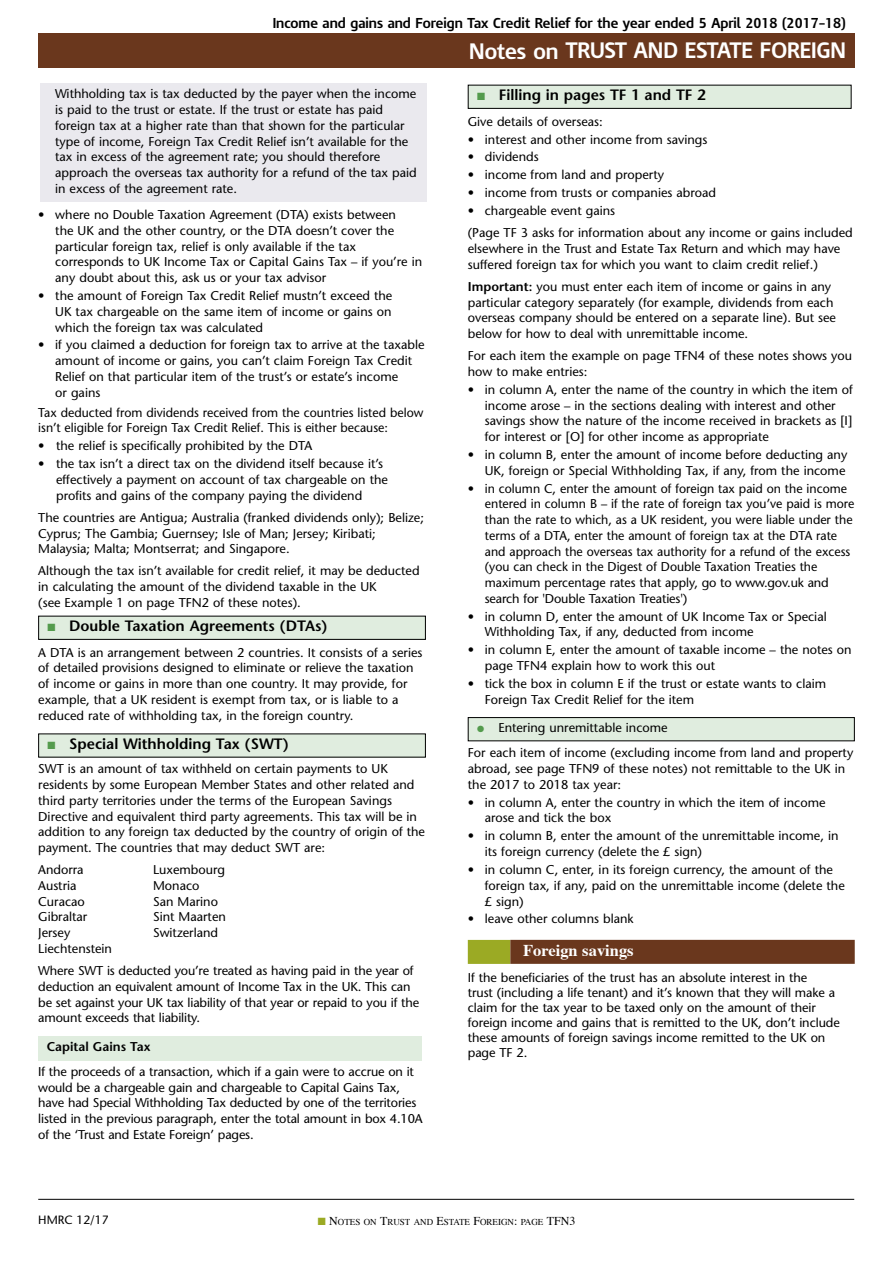
<style>
.page{position:relative;width:893px;height:1263px;background:#fff}
.page>*{position:absolute;margin:0;border:0;box-sizing:border-box;transform-origin:0 0}
.t1{font:700 21px "IR Modena";color:#fff}
.t2{font:700 16.5px "Times";color:#fff}
.t3{font:600 15px "Stone Sans";color:#000}
.t4{font:700 13.5px "IR Modena";color:#000}
.t5{font:12.75px/15.8px "Stone Sans";color:#000}
.t6{font:600 12.75px "Stone Sans";color:#000}
.t7{font:12px "Stone Sans";color:#000}
.t8{font:9px "Times";color:#000}
.s1{color:#549b4d}
.s2{font-weight:600}
.s3{color:#9baa24}
.s4{font-size:12px}
</style>
<div class="page">
<div style="left:40px;top:83px;width:387px;height:119px;background:#eae9ee"></div>
<hr style="left:38px;top:1199px;width:816px;height:1px;background:#000">
<div style="left:38px;top:34px;width:817px;height:34px;background:#6a371d"></div>
<div style="left:39px;top:616px;width:386px;height:23px;background:#e0eddf"></div>
<div style="left:38px;top:616px;width:388px;height:24px;border:1px solid #000"></div>
<div style="left:39px;top:734px;width:386px;height:23px;background:#e0eddf"></div>
<div style="left:38px;top:1036px;width:384px;height:24px;background:#e0eddf"></div>
<div style="left:468px;top:940px;width:42px;height:24px;background:#9baa24"></div>
<div style="left:510px;top:940px;width:345px;height:24px;background:#6a371d"></div>
<div style="left:468px;top:717px;width:386px;height:24px;background:#e0eddf"></div>
<div style="left:468px;top:717px;width:387px;height:24px;border:1px solid #000"></div>
<div style="left:468px;top:85px;width:383px;height:23px;background:#e0eddf"></div>
<div style="left:468px;top:85px;width:383px;height:24px;border:1px solid #000"></div>
<p class="t4" style="left:273px;top:18px;width:575px">Income and gains and Foreign Tax Credit Relief for the year ended 5 April 2018 (2017–18)</p>
<h1 class="t1" style="left:469px;top:42px;width:378px">Notes on TRUST AND ESTATE FOREIGN</h1>
<p class="t5" style="left:55px;top:87px;width:363px">Withholding tax is tax deducted by the payer when the income is paid to the trust or estate. If the trust or estate has paid foreign tax at a higher rate than that shown for the particular type of income, Foreign Tax Credit Relief isn’t available for the tax in excess of the agreement rate; you should therefore approach the overseas tax authority for a refund of the tax paid in excess of the agreement rate.</p>
<p class="t5" style="left:55px;top:208px;width:368px;text-indent:-17px">• where no Double Taxation Agreement (DTA) exists between<br>the UK and the other country, or the DTA doesn’t cover the particular foreign tax, relief is only available if the tax corresponds to UK Income Tax or Capital Gains Tax – if you’re in any doubt about this, ask us or your tax advisor</p>
<p class="t5" style="left:55px;top:289px;width:339px;text-align:justify;text-indent:-17px">• the amount of Foreign Tax Credit Relief mustn’t exceed the UK tax chargeable on the same item of income or gains on which the foreign tax was calculated</p>
<p class="t5" style="left:55px;top:338px;width:371px;text-indent:-17px">• if you claimed a deduction for foreign tax to arrive at the taxable amount of income or gains, you can’t claim Foreign Tax Credit Relief on that particular item of the trust’s or estate’s income<br>or gains</p>
<p class="t5" style="left:38px;top:406px;width:387px">Tax deducted from dividends received from the countries listed below isn’t eligible for Foreign Tax Credit Relief. This is either because:</p>
<p class="t5" style="left:38px;top:439px;width:276px">• the relief is specifically prohibited by the DTA</p>
<p class="t5" style="left:56px;top:457px;width:333px;text-indent:-18px">• the tax isn’t a direct tax on the dividend itself because it’s effectively a payment on account of tax chargeable on the profits and gains of the company paying the dividend</p>
<p class="t5" style="left:38px;top:511px;width:387px">The countries are Antigua; Australia (franked dividends only); Belize;<br>Cyprus; The Gambia; Guernsey; Isle of Man; Jersey; Kiribati;<br>Malaysia; Malta; Montserrat; and Singapore.</p>
<p class="t5" style="left:38px;top:564px;width:383px">Although the tax isn’t available for credit relief, it may be deducted in calculating the amount of the dividend taxable in the UK<br>(see Example 1 on page TFN2 of these notes).</p>
<p class="t5" style="left:38px;top:646px;width:386px">A DTA is an arrangement between 2 countries. It consists of a series of detailed provisions designed to eliminate or relieve the taxation of income or gains in more than one country. It may provide, for example, that a UK resident is exempt from tax, or is liable to a reduced rate of withholding tax, in the foreign country.</p>
<p class="t3" style="left:477px;top:89px;width:230px"><span class="s1">■</span> Filling in pages TF 1 and TF 2</p>
<p class="t5" style="left:468px;top:115px;width:137px">Give details of overseas:</p>
<p class="t5" style="left:468px;top:133px;width:241px">• interest and other income from savings</p>
<p class="t5" style="left:468px;top:150px;width:72px">• dividends</p>
<p class="t5" style="left:468px;top:168px;width:198px">• income from land and property</p>
<p class="t5" style="left:468px;top:186px;width:250px">• income from trusts or companies abroad</p>
<p class="t5" style="left:468px;top:201px;width:386px;line-height:22.2px">• chargeable event gains<br>(Page TF 3 asks for information about any income or gains included</p>
<p class="t5" style="left:468px;top:242px;width:374px">elsewhere in the Trust and Estate Tax Return and which may have suffered foreign tax for which you want to claim credit relief.)</p>
<p class="t5" style="left:468px;top:280px;width:370px"><span class="s2">Important:</span> you must enter each item of income or gains in any particular category separately (for example, dividends from each overseas company should be entered on a separate line). But see below for how to deal with unremittable income.</p>
<p class="t5" style="left:468px;top:349px;width:386px">For each item the example on page TFN4 of these notes shows you how to make entries:</p>
<p class="t5" style="left:485px;top:383px;width:370px;text-indent:-17px">• in column A, enter the name of the country in which the item of income arose – in the sections dealing with interest and other savings show the nature of the income received in brackets as [I] for interest or [O] for other income as appropriate</p>
<p class="t5" style="left:468px;top:448px;width:381px;text-align:right">• in column B, enter the amount of income before deducting any<br>UK, foreign or Special Withholding Tax, if any, from the income</p>
<p class="t5" style="left:485px;top:482px;width:371px;text-indent:-17px">• in column C, enter the amount of foreign tax paid on the income entered in column B – if the rate of foreign tax you’ve paid is more than the rate to which, as a UK resident, you were liable under the terms of a DTA, enter the amount of foreign tax at the DTA rate and approach the overseas tax authority for a refund of the excess (you can check in the Digest of Double Taxation Treaties the maximum percentage rates that apply, go to www.gov.uk and search for 'Double Taxation Treaties')</p>
<p class="t5" style="left:485px;top:610px;width:343px;text-indent:-17px">• in column D, enter the amount of UK Income Tax or Special<br>Withholding Tax, if any, deducted from income</p>
<p class="t5" style="left:485px;top:643px;width:368px;text-indent:-17px">• in column E, enter the amount of taxable income – the notes on page TFN4 explain how to work this out</p>
<p class="t5" style="left:485px;top:677px;width:343px;text-indent:-17px">• tick the box in column E if the trust or estate wants to claim<br>Foreign Tax Credit Relief for the item</p>
<p class="t3" style="left:47px;top:620px;width:282px"><span class="s1">■</span> Double Taxation Agreements (DTAs)</p>
<p class="t5" style="left:477px;top:721px;width:192px"><span class="s1">●</span> Entering unremittable income</p>
<p class="t3" style="left:47px;top:738px;width:243px"><span class="s1">■</span> Special Withholding Tax (SWT)</p>
<p class="t5" style="left:38px;top:762px;width:388px">SWT is an amount of tax withheld on certain payments to UK residents by some European Member States and other related and third party territories under the terms of the European Savings Directive and equivalent third party agreements. This tax will be in addition to any foreign tax deducted by the country of origin of the payment. The countries that may deduct SWT are:</p>
<p class="t5" style="left:38px;top:863px;width:47px">Andorra</p>
<p class="t5" style="left:153px;top:863px;width:74px">Luxembourg</p>
<p class="t5" style="left:38px;top:879px;width:40px">Austria</p>
<p class="t5" style="left:153px;top:879px;width:48px">Monaco</p>
<p class="t5" style="left:38px;top:895px;width:48px">Curacao</p>
<p class="t5" style="left:153px;top:895px;width:66px">San Marino</p>
<p class="t5" style="left:38px;top:910px;width:51px">Gibraltar</p>
<p class="t5" style="left:153px;top:910px;width:74px">Sint Maarten</p>
<p class="t5" style="left:38px;top:926px;width:34px">Jersey</p>
<p class="t5" style="left:153px;top:926px;width:67px">Switzerland</p>
<p class="t5" style="left:38px;top:939px;width:377px;line-height:22.2px">Liechtenstein<br>Where SWT is deducted you’re treated as having paid in the year of</p>
<p class="t5" style="left:38px;top:980px;width:383px">deduction an equivalent amount of Income Tax in the UK. This can be set against your UK tax liability of that year or repaid to you if the amount exceeds that liability.</p>
<p class="t6" style="left:47px;top:1042px;width:105px">Capital Gains Tax</p>
<p class="t5" style="left:38px;top:1065px;width:386px">If the proceeds of a transaction, which if a gain were to accrue on it would be a chargeable gain and chargeable to Capital Gains Tax, have had Special Withholding Tax deducted by one of the territories listed in the previous paragraph, enter the total amount in box 4.10A of the ‘Trust and Estate Foreign’ pages.</p>
<p class="t5" style="left:468px;top:746px;width:387px">For each item of income (excluding income from land and property abroad, see page TFN9 of these notes) not remittable to the UK in the 2017 to 2018 tax year:</p>
<p class="t5" style="left:485px;top:796px;width:342px;text-indent:-17px">• in column A, enter the country in which the item of income arose and tick the box</p>
<p class="t5" style="left:485px;top:829px;width:355px;text-indent:-17px">• in column B, enter the amount of the unremittable income, in its foreign currency (delete the £ sign)</p>
<p class="t5" style="left:485px;top:863px;width:361px;text-indent:-17px">• in column C, enter, in its foreign currency, the amount of the foreign tax, if any, paid on the unremittable income (delete the £ sign)</p>
<p class="t5" style="left:468px;top:912px;width:167px">• leave other columns blank</p>
<p class="t2" style="left:523px;top:943px;width:112px">Foreign savings</p>
<p class="t5" style="left:468px;top:971px;width:374px;line-height:15px">If the beneficiaries of the trust has an absolute interest in the<br>trust (including a life tenant) and it’s known that they will make a claim for the tax year to be taxed only on the amount of their foreign income and gains that is remitted to the UK, don’t include these amounts of foreign savings income remitted to the UK on page TF 2.</p>
<p class="t7" style="left:38px;top:1215px;width:72px">HMRC 12/17</p>
<p class="t8" style="left:318px;top:1218px;width:259px"><span class="s3">■</span> <span class="s4">N</span>OTES ON <span class="s4">T</span>RUST AND <span class="s4">E</span>STATE <span class="s4">F</span>OREIGN<span class="s4">:</span> PAGE <span class="s4">TFN3</span></p>
</div>
